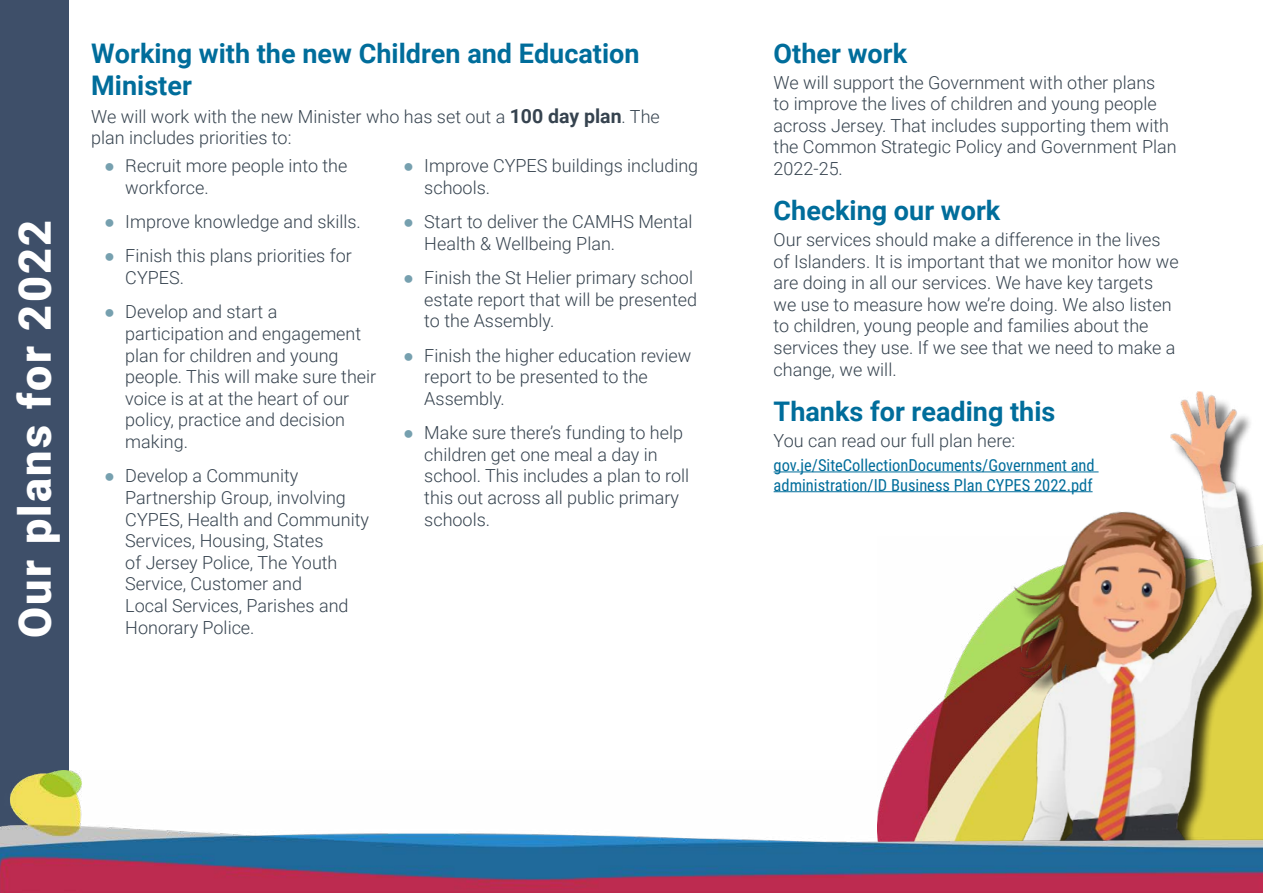
<style>
.page{position:relative;width:1263px;height:893px;background:#fff}
.page>*{position:absolute;margin:0;border:0;box-sizing:border-box;transform-origin:0 0}
.Heading{font:900 45px "Roboto";letter-spacing:.05em;color:#fff}
.t1{font:700 27px/32.4px "Roboto";color:#006d9b}
.List{font:300 18px/21.6px "Roboto";color:#36434f}
.t2{font:16.5px/19.8px "Roboto Condensed";color:#006d9b}
.s1{font-weight:700;font-size:19.5px}
.s2{font-family:"Arial";font-weight:700;color:#76a0af}
</style>
<div class="page">
<hr style="left:774px;top:471px;width:324px;height:1px;background:#006d9b">
<hr style="left:774px;top:491px;width:318px;height:1px;background:#006d9b">
<img style="left:891px;top:632px;width:84px;height:138px">
<img style="left:975px;top:391px;width:288px;height:379px">
<div style="left:0;top:0;width:68px;height:893px;background:#3e4f69"></div>
<img style="left:0;top:770px;width:1263px;height:123px">
<h2 class="Heading" style="left:3px;top:638px;width:420px;rotate:-90deg">Our plans for 2022</h2>
<p class="t1" style="left:91px;top:36px;width:550px">Working with the new Children and Education<br>Minister</p>
<p class="List" style="left:91px;top:105px;width:570px">We will work with the new Minister who has set out a <span class="s1">100 day plan</span>. The plan includes priorities to:</p>
<p class="List" style="left:125px;top:154px;width:224px;text-indent:-21px"><span class="s2">●</span> Recruit more people into the workforce.</p>
<p class="List" style="left:104px;top:210px;width:258px"><span class="s2">●</span> Improve knowledge and skills.</p>
<p class="List" style="left:125px;top:245px;width:228px;text-indent:-21px"><span class="s2">●</span> Finish this plans priorities for<br>CYPES.</p>
<p class="List" style="left:125px;top:301px;width:252px;text-indent:-21px"><span class="s2">●</span> Develop and start a participation and engagement plan for children and young people. This will make sure their voice is at at the heart of our policy, practice and decision making.</p>
<p class="List" style="left:125px;top:464px;width:245px;text-indent:-21px"><span class="s2">●</span> Develop a Community<br>Partnership Group, involving<br>CYPES, Health and Community<br>Services, Housing, States<br>of Jersey Police, The Youth<br>Service, Customer and<br>Local Services, Parishes and<br>Honorary Police.</p>
<p class="List" style="left:424px;top:154px;width:275px;text-indent:-21px"><span class="s2">●</span> Improve CYPES buildings including schools.</p>
<p class="List" style="left:424px;top:210px;width:270px;text-indent:-21px"><span class="s2">●</span> Start to deliver the CAMHS Mental<br>Health &amp; Wellbeing Plan.</p>
<p class="List" style="left:424px;top:266px;width:274px;text-indent:-21px"><span class="s2">●</span> Finish the St Helier primary school estate report that will be presented to the Assembly.</p>
<p class="List" style="left:424px;top:344px;width:269px;text-indent:-21px"><span class="s2">●</span> Finish the higher education review report to be presented to the<br>Assembly.</p>
<p class="List" style="left:424px;top:421px;width:266px;text-indent:-21px"><span class="s2">●</span> Make sure there’s funding to help children get one meal a day in school. This includes a plan to roll this out across all public primary schools.</p>
<p class="t1" style="left:774px;top:36px;width:135px">Other work</p>
<p class="List" style="left:774px;top:71px;width:405px">We will support the Government with other plans<br>to improve the lives of children and young people across Jersey. That includes supporting them with the Common Strategic Policy and Government Plan 2022-25.</p>
<p class="t1" style="left:774px;top:193px;width:228px">Checking our work</p>
<p class="List" style="left:774px;top:228px;width:407px">Our services should make a difference in the lives of Islanders. It is important that we monitor how we are doing in all our services. We have key targets we use to measure how we’re doing. We also listen to children, young people and families about the services they use. If we see that we need to make a change, we will.</p>
<p class="t1" style="left:774px;top:394px;width:283px">Thanks for reading this</p>
<p class="List" style="left:774px;top:429px;width:243px">You can read our full plan here:</p>
<p class="t2" style="left:774px;top:454px;width:323px">gov.je/SiteCollectionDocuments/Government and administration/ID Business Plan CYPES 2022.pdf</p>
</div>
